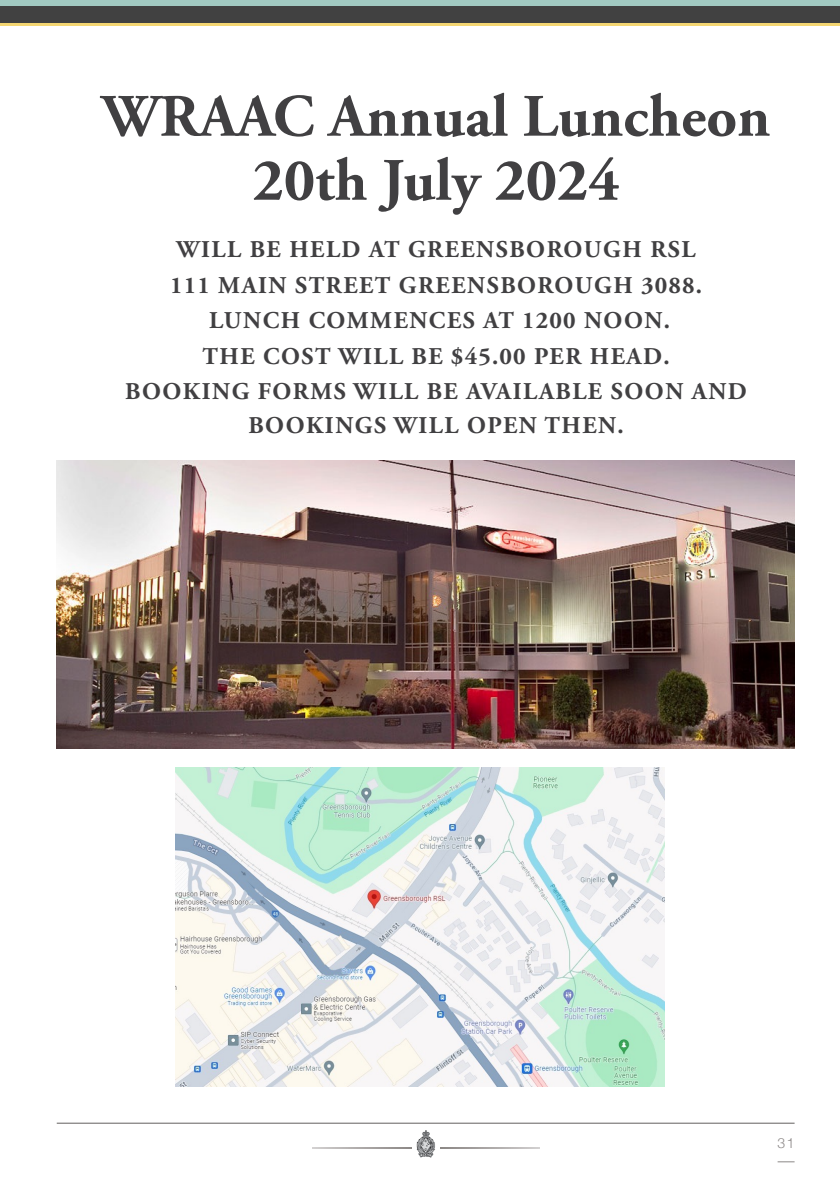
<style>
.page{position:relative;width:840px;height:1191px;background:#fff}
.page>*{position:absolute;margin:0;border:0;box-sizing:border-box;transform-origin:0 0}
.t1{font:700 60px/64px "Adobe Garamond Pro";color:#414042;text-align:center}
.t2{font:700 24px/35px "Adobe Garamond Pro";letter-spacing:.065em;color:#414042;text-align:center}
.t3{font:300 14px "Helvetica Neue";color:#8c8887}
</style>
<div class="page">
<svg style="left:777px;top:1161px;width:17px;height:1px"></svg>
<div style="left:0;top:6px;width:839px;height:17px;background:#414141"></div>
<hr style="left:0;top:23px;width:839px;height:3px;background:#f4d672">
<div style="left:0;top:0;width:839px;height:6px;background:#a1c9c1"></div>
<hr style="left:57px;top:1122px;width:737px;height:1px;background:#63605f">
<svg style="left:440px;top:1147px;width:99px;height:1px"></svg>
<svg style="left:312px;top:1147px;width:99px;height:1px"></svg>
<img style="left:416px;top:1130px;width:19px;height:27px">
<img style="left:57px;top:460px;width:737px;height:288px">
<img style="left:175px;top:767px;width:489px;height:319px">
<h1 class="t1" style="left:102px;top:86px;width:669px">WRAAC Annual Luncheon<br>20th July 2024</h1>
<p class="t2" style="left:125px;top:233px;width:622px">WILL BE HELD AT GREENSBOROUGH RSL<br>111 MAIN STREET GREENSBOROUGH 3088.<br>LUNCH COMMENCES AT 1200 NOON.<br>THE COST WILL BE $45.00 PER HEAD.<br>BOOKING FORMS WILL BE AVAILABLE SOON AND<br>BOOKINGS WILL OPEN THEN.</p>
<p class="t3" style="left:777px;top:1131px;width:18px">31</p>
</div>
